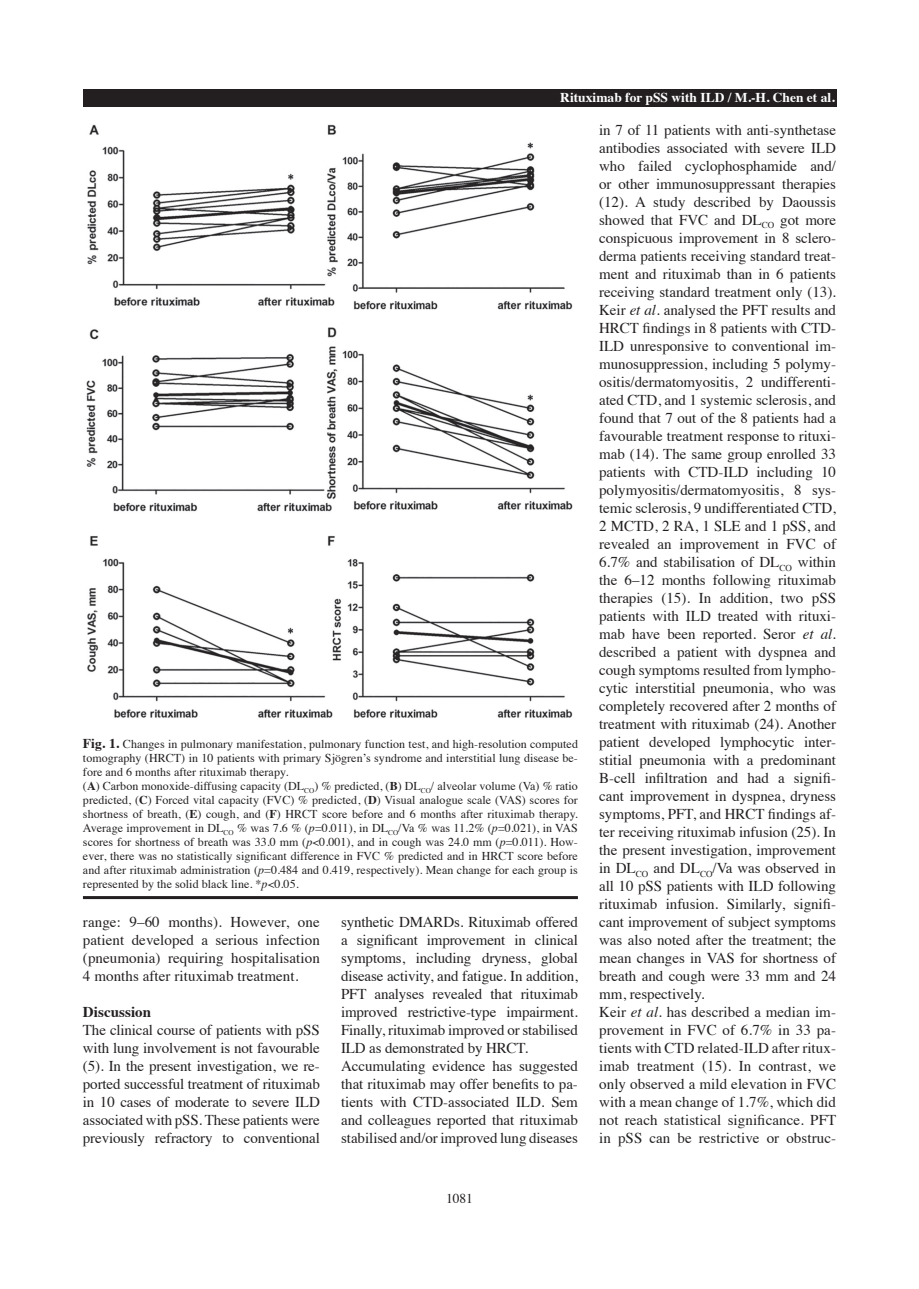
<style>
.page{position:relative;width:919px;height:1289px;background:#fff}
.page>*{position:absolute;margin:0;border:0;box-sizing:border-box;transform-origin:0 0}
.t1{font:15px/18px "Times";letter-spacing:-.005em;color:#231f20;text-align:justify}
.t2{font:700 15px "Times";letter-spacing:.005em;color:#231f20}
.t3{font:700 13.5px "Times";color:#fff}
.t4{font:13.5px "Times";color:#231f20}
.t5{font:12px/14px "Times";letter-spacing:.005em;color:#231f20}
.s1{font-weight:700;font-size:13.5px}
.s2{font-weight:700}
.s3{font-style:italic}
</style>
<div class="page">
<div style="left:83px;top:89px;width:753px;height:17px;background:#231f20"></div>
<img style="left:86px;top:124px;width:487px;height:594px">
<hr style="left:83px;top:896px;width:495px;height:3px;background:#231f20">
<p class="t3" style="left:560px;top:84px;width:276px">Rituximab for pSS with ILD / M.-H. Chen et al.</p>
<p class="t5" style="left:83px;top:736px;width:496px"><span class="s1">Fig. 1.</span> Changes in pulmonary manifestation, pulmonary function test, and high-resolution computed tomography (HRCT) in 10 patients with primary Sjögren’s syndrome and interstitial lung disease be&shy;fore and 6 months after rituximab therapy.<br>(<span class="s2">A</span>) Carbon monoxide-diffusing capacity (DL<sub>CO</sub>) % predicted, (<span class="s2">B</span>) DL<sub>CO</sub>/ alveolar volume (Va) % ratio predicted, (<span class="s2">C</span>) Forced vital capacity (FVC) % predicted, (<span class="s2">D</span>) Visual analogue scale (VAS) scores for shortness of breath, (<span class="s2">E</span>) cough, and (<span class="s2">F</span>) HRCT score before and 6 months after rituximab therapy.<br>Average improvement in DL<sub>CO</sub> % was 7.6 % (<span class="s3">p</span>=0.011), in DL<sub>CO</sub>/Va % was 11.2% (<span class="s3">p</span>=0.021), in VAS scores for shortness of breath was 33.0 mm (<span class="s3">p</span>&lt;0.001), and in cough was 24.0 mm (<span class="s3">p</span>=0.011). How&shy;ever, there was no statistically significant difference in FVC % predicted and in HRCT score before and after rituximab administration (<span class="s3">p</span>=0.484 and 0.419, respectively). Mean change for each group is represented by the solid black line. *<span class="s3">p</span>&lt;0.05.</p>
<p class="t1" style="left:83px;top:911px;width:238px">range: 9–60 months). However, one patient developed a serious infection (pneumonia) requiring hospitalisation 4 months after rituximab treatment.</p>
<p class="t2" style="left:83px;top:997px;width:70px">Discussion</p>
<p class="t1" style="left:83px;top:1019px;width:238px">The clinical course of patients with pSS with lung involvement is not favourable (5). In the present investigation, we re&shy;ported successful treatment of rituximab in 10 cases of moderate to severe ILD associated with pSS. These patients were previously refractory to conventional</p>
<p class="t1" style="left:341px;top:911px;width:238px;text-align:left">synthetic DMARDs. Rituximab offered a significant improvement in clinical symptoms, including dryness, global disease activity, and fatigue. In addition, PFT analyses revealed that rituximab improved restrictive-type impairment.<br>Finally, rituximab improved or stabilised ILD as demonstrated by HRCT.<br>Accumulating evidence has suggested that rituximab may offer benefits to pa&shy;tients with CTD-associated ILD. Sem and colleagues reported that rituximab stabilised and/or improved lung diseases</p>
<p class="t4" style="left:446px;top:1185px;width:28px">1081</p>
<p class="t1" style="left:599px;top:119px;width:238px;text-align:left">in 7 of 11 patients with anti-synthetase antibodies associated with severe ILD who failed cyclophosphamide and/ or other immunosuppressant therapies (12). A study described by Daoussis showed that FVC and DL<sub>CO</sub> got more conspicuous improvement in 8 sclero&shy;derma patients receiving standard treat&shy;ment and rituximab than in 6 patients receiving standard treatment only (13).<br>Keir <span class="s3">et al.</span> analysed the PFT results and HRCT findings in 8 patients with CTD-ILD unresponsive to conventional im&shy;munosuppression, including 5 polymy&shy;ositis/dermatomyositis, 2 undifferenti&shy;ated CTD, and 1 systemic sclerosis, and found that 7 out of the 8 patients had a favourable treatment response to rituxi&shy;mab (14). The same group enrolled 33 patients with CTD-ILD including 10 polymyositis/dermatomyositis, 8 sys&shy;temic sclerosis, 9 undifferentiated CTD, 2 MCTD, 2 RA, 1 SLE and 1 pSS, and revealed an improvement in FVC of 6.7% and stabilisation of DL<sub>CO</sub> within the 6–12 months following rituximab therapies (15). In addition, two pSS patients with ILD treated with rituxi&shy;mab have been reported. Seror <span class="s3">et al. </span>described a patient with dyspnea and cough symptoms resulted from lympho&shy;cytic interstitial pneumonia, who was completely recovered after 2 months of treatment with rituximab (24). Another patient developed lymphocytic inter&shy;stitial pneumonia with a predominant B-cell infiltration and had a signifi&shy;cant improvement in dyspnea, dryness symptoms, PFT, and HRCT findings af&shy;ter receiving rituximab infusion (25). In the present investigation, improvement in DL<sub>CO</sub> and DL<sub>CO</sub>/Va was observed in all 10 pSS patients with ILD following rituximab infusion. Similarly, signifi&shy;cant improvement of subject symptoms was also noted after the treatment; the mean changes in VAS for shortness of breath and cough were 33 mm and 24 mm, respectively.<br>Keir <span class="s3">et al.</span> has described a median im&shy;provement in FVC of 6.7% in 33 pa&shy;tients with CTD related-ILD after ritux&shy;imab treatment (15). In contrast, we only observed a mild elevation in FVC with a mean change of 1.7%, which did not reach statistical significance. PFT in pSS can be restrictive or obstruc-</p>
</div>
